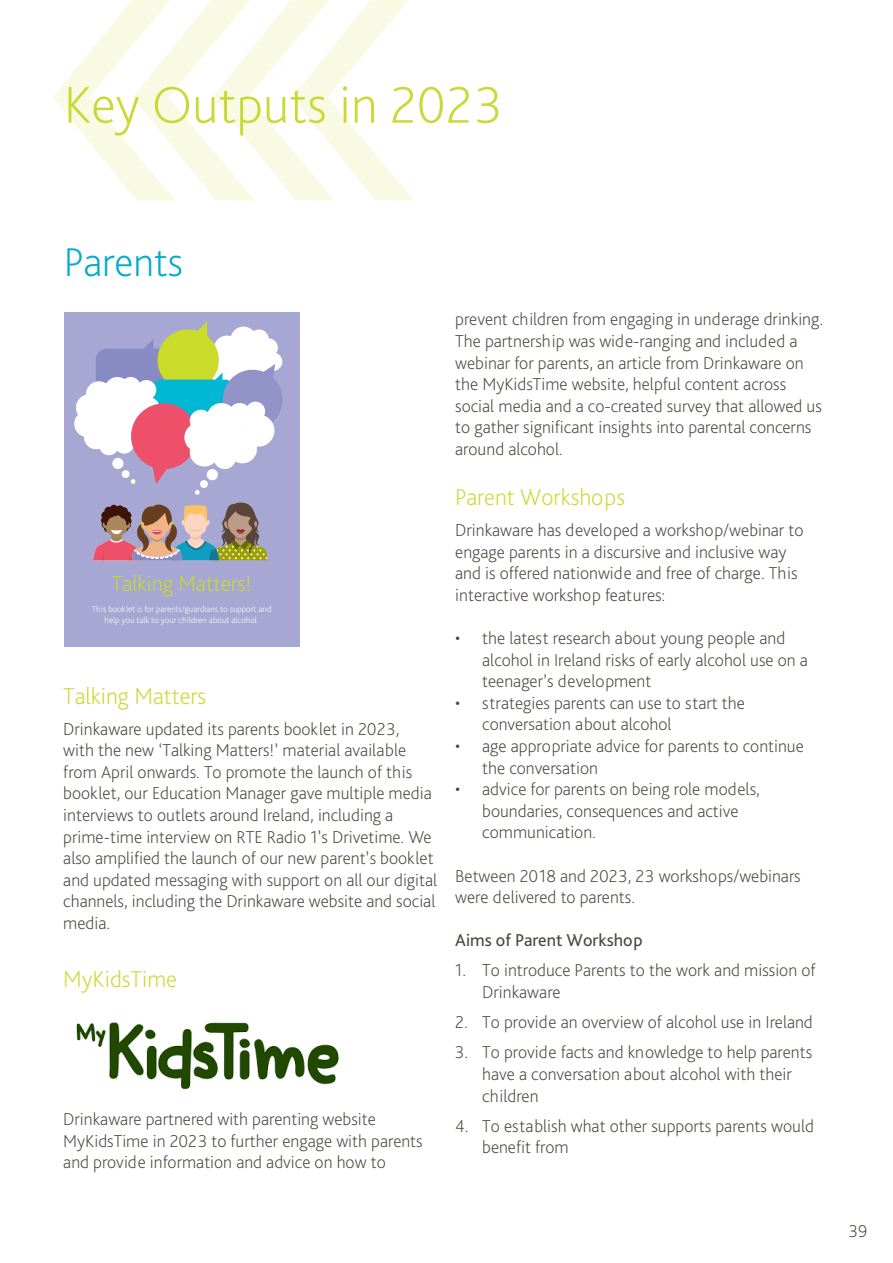
<style>
.page{position:relative;width:893px;height:1263px;background:#fff}
.page>*{position:absolute;margin:0;border:0;box-sizing:border-box;transform-origin:0 0}
.t1{font:200 54px "Bliss Pro";color:#c9d935}
.t2{font:200 42px "Bliss Pro";color:#00abcd}
.t3{font:200 24px "Bliss Pro";color:#c9d935}
.t4{font:200 22.5px "Bliss Pro";color:#cadb2a}
.t5{font:200 18px/21.6px "Bliss Pro";color:#4d453f}
.t6{font:18px "Bliss Pro";color:#4d453f}
.t7{font:200 9px/10.8px "Bliss Pro";color:#fff;text-align:center}
</style>
<div class="page">
<svg style="left:53px;top:0;width:360px;height:200px"></svg>
<div style="left:64px;top:313px;width:236px;height:334px;background:#a6a7d2"></div>
<div style="left:96px;top:349px;width:80px;height:41px;background:#878ac3;border-radius:11px"></div>
<div style="left:86px;top:381px;width:26px;height:27px;background:#fff;border-radius:50%"></div>
<div style="left:104px;top:377px;width:27px;height:26px;background:#fff;border-radius:50%"></div>
<div style="left:76px;top:394px;width:26px;height:27px;background:#fff;border-radius:50%"></div>
<div style="left:84px;top:425px;width:24px;height:24px;background:#fff;border-radius:50%"></div>
<div style="left:99px;top:435px;width:20px;height:20px;background:#fff;border-radius:50%"></div>
<div style="left:114px;top:434px;width:20px;height:20px;background:#fff;border-radius:50%"></div>
<div style="left:121px;top:377px;width:20px;height:20px;background:#fff;border-radius:50%"></div>
<div style="left:97px;top:397px;width:41px;height:41px;background:#fff;border-radius:50%"></div>
<div style="left:124px;top:393px;width:20px;height:20px;background:#fff;border-radius:50%"></div>
<div style="left:119px;top:420px;width:27px;height:26px;background:#fff;border-radius:50%"></div>
<div style="left:200px;top:480px;width:8px;height:8px;background:#fff;border-radius:50%"></div>
<svg style="left:195px;top:490px;width:5px;height:5px"></svg>
<div style="left:74px;top:411px;width:27px;height:26px;background:#fff;border-radius:50%"></div>
<div style="left:112px;top:458px;width:12px;height:11px;background:#fff;border-radius:50%"></div>
<div style="left:122px;top:470px;width:8px;height:8px;background:#fff;border-radius:50%"></div>
<svg style="left:130px;top:322px;width:153px;height:162px"></svg>
<svg style="left:93px;top:502px;width:174px;height:58px"></svg>
<img style="left:76px;top:1022px;width:263px;height:68px">
<p class="t1" style="left:64px;top:71px;width:440px">Key Outputs in 2023</p>
<p class="t2" style="left:64px;top:236px;width:121px">Parents</p>
<p class="t4" style="left:112px;top:569px;width:141px">Talking Matters!</p>
<p class="t7" style="left:92px;top:604px;width:181px">This booklet is for parents/guardians to support and help you talk to your children about alcohol.</p>
<p class="t3" style="left:63px;top:681px;width:144px">Talking Matters</p>
<p class="t5" style="left:63px;top:717px;width:375px">Drinkaware updated its parents booklet in 2023,<br>with the new ‘Talking Matters!’ material available from April onwards. To promote the launch of this booklet, our Education Manager gave multiple media interviews to outlets around Ireland, including a prime-time interview on RTE Radio 1’s Drivetime. We also amplified the launch of our new parent’s booklet and updated messaging with support on all our digital channels, including the Drinkaware website and social media.</p>
<p class="t3" style="left:63px;top:964px;width:115px">MyKidsTime</p>
<p class="t5" style="left:63px;top:1108px;width:361px">Drinkaware partnered with parenting website<br>MyKidsTime in 2023 to further engage with parents and provide information and advice on how to</p>
<p class="t5" style="left:455px;top:308px;width:369px">prevent children from engaging in underage drinking.<br>The partnership was wide-ranging and included a webinar for parents, an article from Drinkaware on the MyKidsTime website, helpful content across social media and a co-created survey that allowed us to gather significant insights into parental concerns around alcohol.</p>
<p class="t3" style="left:455px;top:482px;width:171px">Parent Workshops</p>
<p class="t5" style="left:455px;top:519px;width:350px">Drinkaware has developed a workshop/webinar to engage parents in a discursive and inclusive way and is offered nationwide and free of charge. This interactive workshop features:</p>
<p class="t5" style="left:482px;top:627px;width:327px;text-indent:-27px">• the latest research about young people and alcohol in Ireland risks of early alcohol use on a teenager’s development</p>
<p class="t5" style="left:482px;top:691px;width:264px;text-indent:-27px">• strategies parents can use to start the conversation about alcohol</p>
<p class="t5" style="left:482px;top:735px;width:323px;text-indent:-27px">• age appropriate advice for parents to continue the conversation</p>
<p class="t5" style="left:482px;top:778px;width:279px;text-indent:-27px">• advice for parents on being role models, boundaries, consequences and active communication.</p>
<p class="t5" style="left:455px;top:864px;width:347px">Between 2018 and 2023, 23 workshops/webinars were delivered to parents.</p>
<p class="t6" style="left:455px;top:929px;width:189px">Aims of Parent Workshop</p>
<p class="t5" style="left:482px;top:959px;width:335px;text-indent:-27px">1. To introduce Parents to the work and mission of<br>Drinkaware</p>
<p class="t5" style="left:455px;top:1011px;width:359px">2. To provide an overview of alcohol use in Ireland</p>
<p class="t5" style="left:482px;top:1041px;width:331px;text-indent:-27px">3. To provide facts and knowledge to help parents have a conversation about alcohol with their children</p>
<p class="t5" style="left:482px;top:1114px;width:333px;text-indent:-27px">4. To establish what other supports parents would benefit from</p>
<p class="t5" style="left:849px;top:1220px;width:20px">39</p>
</div>
